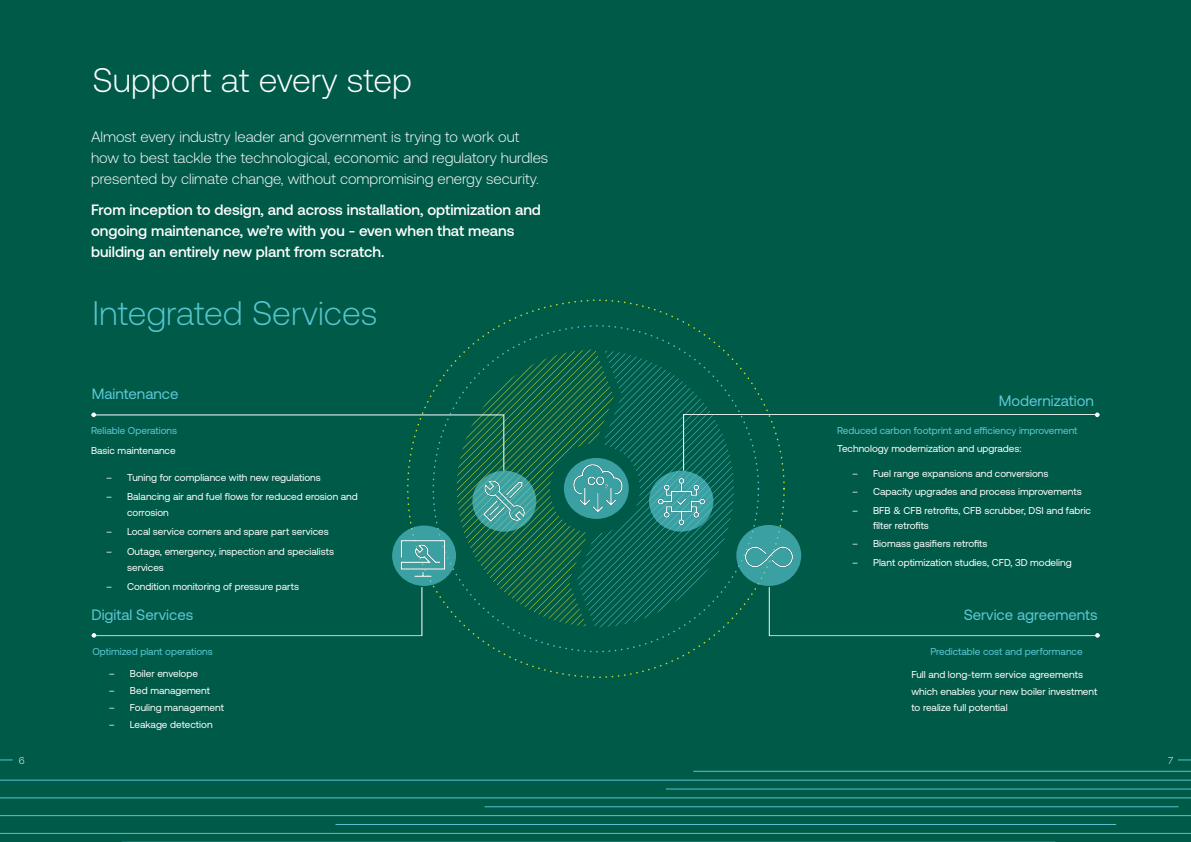
<style>
.page{position:relative;width:1191px;height:842px;background:#fff}
.page>*{position:absolute;margin:0;border:0;box-sizing:border-box;transform-origin:0 0}
.t1{font:300 34px "Aeonik";color:#54c5cf}
.t2{font:300 34px "Aeonik";color:#fff}
.Call_out{font:300 15px/21px "Aeonik";color:#fff}
.Call_out-2{font:500 15px/21px "Aeonik";color:#fff}
.Call_out-3{font:15px "Aeonik";color:#5dc8d6}
.Body{font:10px/16.3px "Aeonik";color:#fff}
.Call_out-4{font:10px "Aeonik";color:#5dc8d6}
.t3{font:300 10px "Aeonik";color:#fff}
</style>
<div class="page">
<div style="left:0;top:0;width:595px;height:842px;background:#005a48"></div>
<div style="left:595px;top:0;width:596px;height:842px;background:#005a48"></div>
<svg style="left:1178px;top:759px;width:13px;height:1px"></svg>
<svg style="left:0;top:759px;width:13px;height:1px"></svg>
<svg style="left:468px;top:299px;width:252px;height:379px"></svg>
<hr style="left:0;top:841px;width:1191px;height:1px;background:#54c5cf">
<hr style="left:0;top:833px;width:1191px;height:1px;background:#54c5cf">
<hr style="left:335px;top:824px;width:781px;height:1px;background:#54c5cf">
<hr style="left:0;top:815px;width:1191px;height:1px;background:#54c5cf">
<hr style="left:484px;top:806px;width:694px;height:1px;background:#54c5cf">
<hr style="left:0;top:797px;width:1191px;height:1px;background:#54c5cf">
<hr style="left:666px;top:788px;width:525px;height:1px;background:#54c5cf">
<hr style="left:0;top:780px;width:1191px;height:1px;background:#54c5cf">
<hr style="left:693px;top:771px;width:498px;height:1px;background:#54c5cf">
<svg style="left:91px;top:349px;width:1008px;height:289px"></svg>
<img style="left:392px;top:526px;width:61px;height:61px">
<svg style="left:472px;top:471px;width:64px;height:61px"></svg>
<img style="left:476px;top:473px;width:57px;height:57px">
<svg style="left:649px;top:471px;width:64px;height:61px"></svg>
<svg style="left:736px;top:525px;width:65px;height:61px"></svg>
<img style="left:652px;top:472px;width:58px;height:58px">
<svg style="left:564px;top:458px;width:65px;height:61px"></svg>
<img style="left:739px;top:528px;width:59px;height:59px">
<img style="left:568px;top:458px;width:55px;height:61px">
<h1 class="t2" style="left:92px;top:61px;width:321px">Support at every step</h1>
<p class="Call_out" style="left:91px;top:126px;width:459px">Almost every industry leader and government is trying to work out how to best tackle the technological, economic and regulatory hurdles presented by climate change, without compromising energy security.</p>
<p class="Call_out-2" style="left:91px;top:199px;width:451px">From inception to design, and across installation, optimization and ongoing maintenance, we’re with you - even when that means building an entirely new plant from scratch.</p>
<h1 class="t1" style="left:92px;top:295px;width:286px">Integrated Services</h1>
<p class="Call_out-3" style="left:92px;top:385px;width:88px">Maintenance</p>
<p class="Call_out-4" style="left:91px;top:425px;width:88px">Reliable Operations</p>
<p class="Body" style="left:91px;top:443px;width:86px">Basic maintenance</p>
<p class="Body" style="left:106px;top:469px;width:216px">– Tuning for compliance with new regulations</p>
<p class="Body" style="left:127px;top:488px;width:232px;text-indent:-21px">– Balancing air and fuel flows for reduced erosion and corrosion</p>
<p class="Body" style="left:106px;top:524px;width:224px">– Local service corners and spare part services</p>
<p class="Body" style="left:127px;top:543px;width:208px;text-indent:-21px">– Outage, emergency, inspection and specialists services</p>
<p class="Body" style="left:106px;top:579px;width:194px">– Condition monitoring of pressure parts</p>
<p class="Call_out-3" style="left:998px;top:392px;width:97px">Modernization</p>
<p class="Call_out-4" style="left:837px;top:425px;width:242px">Reduced carbon footprint and efficiency improvement</p>
<p class="Body" style="left:837px;top:440px;width:186px">Technology modernization and upgrades:</p>
<p class="Body" style="left:852px;top:466px;width:198px">– Fuel range expansions and conversions</p>
<p class="Body" style="left:852px;top:484px;width:231px">– Capacity upgrades and process improvements</p>
<p class="Body" style="left:873px;top:503px;width:219px;line-height:15.3px;text-indent:-21px">– BFB &amp; CFB retrofits, CFB scrubber, DSI and fabric filter retrofits</p>
<p class="Body" style="left:852px;top:536px;width:137px">– Biomass gasifiers retrofits</p>
<p class="Body" style="left:852px;top:554px;width:221px">– Plant optimization studies, CFD, 3D modeling</p>
<p class="Call_out-3" style="left:91px;top:606px;width:103px">Digital Services</p>
<p class="Call_out-3" style="left:963px;top:606px;width:135px">Service agreements</p>
<p class="Call_out-4" style="left:92px;top:646px;width:122px">Optimized plant operations</p>
<p class="Body" style="left:109px;top:665px;width:91px">– Boiler envelope</p>
<p class="Body" style="left:109px;top:682px;width:103px">– Bed management</p>
<p class="Body" style="left:109px;top:699px;width:117px">– Fouling management</p>
<p class="Body" style="left:109px;top:716px;width:105px">– Leakage detection</p>
<p class="Call_out-4" style="left:930px;top:646px;width:154px">Predictable cost and performance</p>
<p class="Body" style="left:911px;top:666px;width:188px">Full and long-term service agreements which enables your new boiler investment to realize full potential</p>
<p class="t3" style="left:19px;top:755px;width:7px">6</p>
<p class="t3" style="left:1168px;top:755px;width:6px">7</p>
</div>
